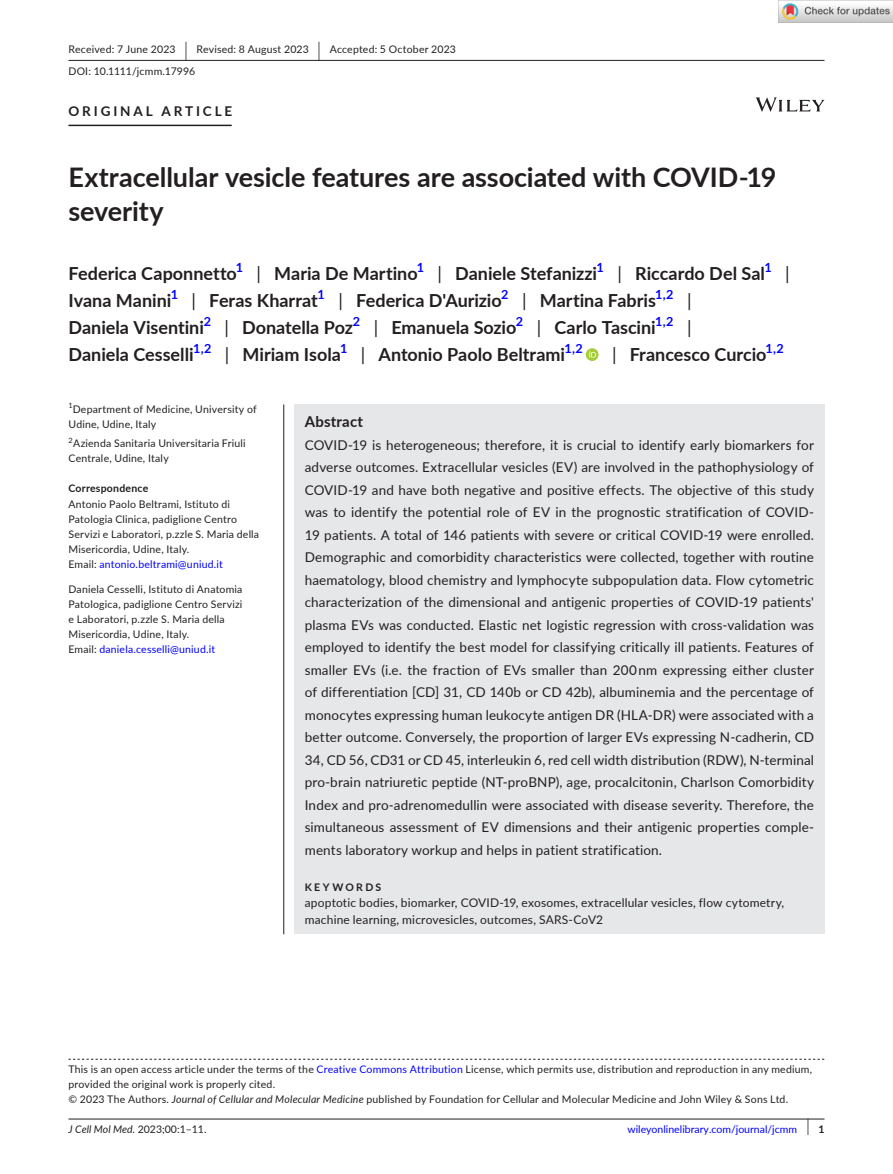
<style>
.page{position:relative;width:893px;height:1174px;background:#fff}
.page>*{position:absolute;margin:0;border:0;box-sizing:border-box;transform-origin:0 0}
.t1{font:700 27px/34.5px "Lato";letter-spacing:-.005em;color:#231f20}
.t2{font:700 18px "Lato";color:#231f20}
.t3{font:18px "Lato";color:#231f20}
.t4{font:700 15px "Lato";letter-spacing:.015em;color:#231f20}
.t5{font:13.5px/22.5px "Lato";letter-spacing:.01em;color:#231f20;text-align:justify}
.t6{font:700 13.5px "Lato";letter-spacing:.215em;color:#231f20}
.t7{font:700 12.6px "Lato";color:#00f}
.t8{font:12px/16.5px "Lato";letter-spacing:.015em;color:#231f20}
.t9{font:10.5px/15px "Lato";letter-spacing:.02em;color:#231f20}
.t10{font:10.5px "Lato";color:#00f}
.t11{font:700 10.5px "Lato";letter-spacing:.02em;color:#231f20}
.t12{font:700 10.5px "Lato";letter-spacing:.22em;color:#231f20}
.s1{font-size:19.65px}
.s2{font-weight:400}
.s3{color:#00f}
.s4{font-style:italic}
.s5{font-size:17.4px;color:#231f20}
.s6{font-weight:700;color:#231f20}
</style>
<div class="page">
<hr style="left:68px;top:1118px;width:756px;height:1px;background:#231f20">
<svg style="left:756px;top:97px;width:68px;height:15px"></svg>
<hr style="left:68px;top:60px;width:756px;height:1px;background:#231f20">
<hr style="left:68px;top:125px;width:164px;height:1px;background:#231f20">
<svg style="left:586px;top:348px;width:13px;height:13px"></svg>
<svg style="left:589px;top:350px;width:7px;height:7px"></svg>
<svg style="left:68px;top:1058px;width:756px;height:1px"></svg>
<div style="left:294px;top:404px;width:530px;height:530px;background:#e6e7e9"></div>
<hr style="left:283px;top:404px;width:1px;height:530px;background:#231f20">
<img style="left:779px;top:0;width:114px;height:23px">
<p class="t9" style="left:68px;top:38px;width:389px;line-height:21.8px">Received: 7 June 2023 <span class="s1">|</span> Revised: 8 August 2023 <span class="s1">|</span> Accepted: 5 October 2023<br>DOI: 10.1111/jcmm.17996</p>
<p class="t6" style="left:68px;top:101px;width:165px">ORIGINAL ARTICLE</p>
<h1 class="t1" style="left:68px;top:159px;width:709px">Extracellular vesicle features are associated with COVID-19 severity</h1>
<h2 class="t2" style="left:68px;top:260px;width:170px">Federica Caponnetto</h2>
<p class="t7" style="left:236px;top:258px;width:9px">1</p>
<h2 class="t2" style="left:257px;top:260px;width:163px"><span class="s2">|</span> Maria De Martino</h2>
<p class="t7" style="left:417px;top:258px;width:9px">1</p>
<h2 class="t2" style="left:438px;top:260px;width:161px"><span class="s2">|</span> Daniele Stefanizzi</h2>
<p class="t7" style="left:597px;top:258px;width:9px">1</p>
<h2 class="t2" style="left:617px;top:260px;width:149px"><span class="s2">|</span> Riccardo Del Sal</h2>
<p class="t7" style="left:764px;top:258px;width:9px">1</p>
<h2 class="t3" style="left:785px;top:260px;width:6px">|</h2>
<h2 class="t2" style="left:68px;top:287px;width:104px">Ivana Manini</h2>
<p class="t7" style="left:171px;top:285px;width:9px">1</p>
<h2 class="t2" style="left:192px;top:287px;width:128px"><span class="s2">|</span> Feras Kharrat</h2>
<p class="t7" style="left:318px;top:285px;width:9px">1</p>
<h2 class="t2" style="left:338px;top:287px;width:165px"><span class="s2">|</span> Federica D'Aurizio</h2>
<p class="t7" style="left:501px;top:285px;width:9px">2</p>
<h2 class="t2" style="left:522px;top:287px;width:135px"><span class="s2">|</span> Martina Fabris</h2>
<p class="t7" style="left:655px;top:285px;width:20px">1,2</p>
<h2 class="t3" style="left:687px;top:287px;width:6px">|</h2>
<h2 class="t2" style="left:68px;top:314px;width:137px">Daniela Visentini</h2>
<p class="t7" style="left:204px;top:312px;width:9px">2</p>
<h2 class="t2" style="left:224px;top:314px;width:130px"><span class="s2">|</span> Donatella Poz</h2>
<p class="t7" style="left:353px;top:312px;width:9px">2</p>
<h2 class="t2" style="left:374px;top:314px;width:144px"><span class="s2">|</span> Emanuela Sozio</h2>
<p class="t7" style="left:516px;top:312px;width:9px">2</p>
<h2 class="t2" style="left:537px;top:314px;width:120px"><span class="s2">|</span> Carlo Tascini</h2>
<p class="t7" style="left:655px;top:312px;width:20px">1,2</p>
<h2 class="t3" style="left:687px;top:314px;width:6px">|</h2>
<h2 class="t2" style="left:68px;top:341px;width:127px">Daniela Cesselli</h2>
<p class="t7" style="left:193px;top:339px;width:20px">1,2</p>
<h2 class="t2" style="left:225px;top:341px;width:118px"><span class="s2">|</span> Miriam Isola</h2>
<p class="t7" style="left:340px;top:339px;width:9px">1</p>
<h2 class="t2" style="left:361px;top:341px;width:206px"><span class="s2">|</span> Antonio Paolo Beltrami</h2>
<p class="t7" style="left:564px;top:339px;width:20px">1,2</p>
<h2 class="t2" style="left:612px;top:341px;width:156px"><span class="s2">|</span> Francesco Curcio</h2>
<p class="t7" style="left:765px;top:339px;width:20px">1,2</p>
<p class="t9" style="left:68px;top:401px;width:190px"><sup>1</sup>Department of Medicine, University of<br>Udine, Udine, Italy</p>
<p class="t9" style="left:68px;top:436px;width:179px"><sup>2</sup>Azienda Sanitaria Universitaria Friuli<br>Centrale, Udine, Italy</p>
<p class="t11" style="left:68px;top:481px;width:81px">Correspondence</p>
<p class="t9" style="left:68px;top:496px;width:192px">Antonio Paolo Beltrami, Istituto di Patologia Clinica, padiglione Centro Servizi e Laboratori, p.zzle S. Maria della Misericordia, Udine, Italy.<br>Email: <span class="s3">antonio.beltrami@uniud.it</span></p>
<p class="t9" style="left:68px;top:581px;width:175px">Daniela Cesselli, Istituto di Anatomia Patologica, padiglione Centro Servizi e Laboratori, p.zzle S. Maria della Misericordia, Udine, Italy.<br>Email: <span class="s3">daniela.cesselli@uniud.it</span></p>
<p class="t4" style="left:305px;top:410px;width:60px">Abstract</p>
<p class="t5" style="left:305px;top:433px;width:511px">COVID-19 is heterogeneous; therefore, it is crucial to identify early biomarkers for adverse outcomes. Extracellular vesicles (EV) are involved in the pathophysiology of COVID-19 and have both negative and positive effects. The objective of this study was to identify the potential role of EV in the prognostic stratification of COVID-19 patients. A total of 146 patients with severe or critical COVID-19 were enrolled.<br>Demographic and comorbidity characteristics were collected, together with routine haematology, blood chemistry and lymphocyte subpopulation data. Flow cytometric characterization of the dimensional and antigenic properties of COVID-19 patients' plasma EVs was conducted. Elastic net logistic regression with cross-validation was employed to identify the best model for classifying critically ill patients. Features of smaller EVs (i.e. the fraction of EVs smaller than 200 nm expressing either cluster of differentiation [CD] 31, CD 140b or CD 42b), albuminemia and the percentage of monocytes expressing human leukocyte antigen DR (HLA-DR) were associated with a better outcome. Conversely, the proportion of larger EVs expressing N-cadherin, CD 34, CD 56, CD31 or CD 45, interleukin 6, red cell width distribution (RDW), N-terminal pro-brain natriuretic peptide (NT-proBNP), age, procalcitonin, Charlson Comorbidity Index and pro-adrenomedullin were associated with disease severity. Therefore, the simultaneous assessment of EV dimensions and their antigenic properties comple&shy;ments laboratory workup and helps in patient stratification.</p>
<p class="t12" style="left:305px;top:879px;width:78px">KEYWORDS</p>
<p class="t8" style="left:305px;top:894px;width:481px">apoptotic bodies, biomarker, COVID-19, exosomes, extracellular vesicles, flow cytometry, machine learning, microvesicles, outcomes, SARS-CoV2</p>
<p class="t9" style="left:68px;top:1061px;width:745px">This is an open access article under the terms of the <span class="s3">Creative Commons Attribution</span> License, which permits use, distribution and reproduction in any medium, provided the original work is properly cited.<br>© 2023 The Authors. <span class="s4">Journal of Cellular and Molecular Medicine</span> published by Foundation for Cellular and Molecular Medicine and John Wiley &amp; Sons Ltd.</p>
<p class="t9" style="left:68px;top:1121px;width:140px"><span class="s4">J Cell Mol Med.</span> 2023;00:1–11.</p>
<p class="t10" style="left:627px;top:1121px;width:199px">wileyonlinelibrary.com/journal/jcmm <span class="s5">|</span> <span class="s6">1</span></p>
</div>
